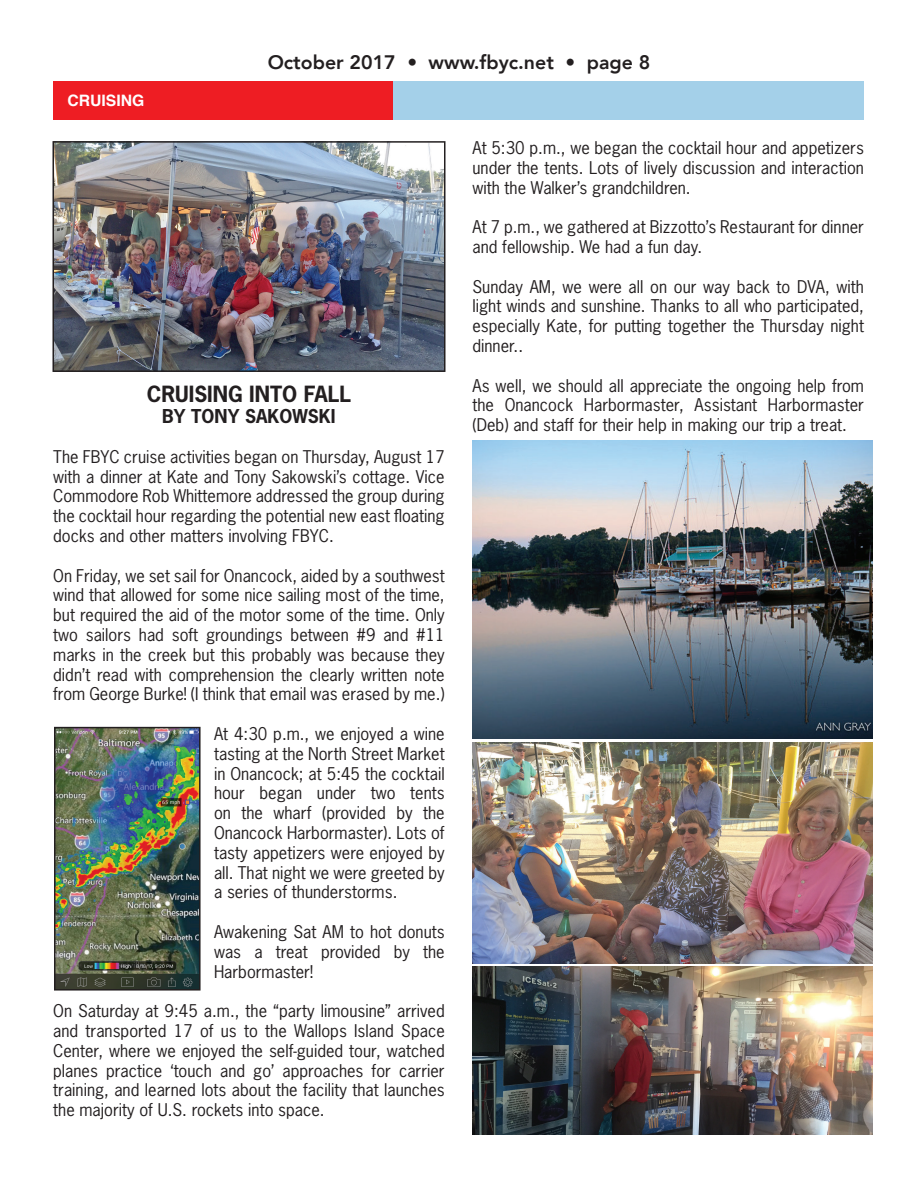
<style>
.page{position:relative;width:918px;height:1188px;background:#fff}
.page>*{position:absolute;margin:0;border:0;box-sizing:border-box;transform-origin:0 0}
.t1{font:700 21px "News Gothic Std";color:#231f20}
.t2{font:800 19.5px "Avenir";color:#231f20}
.t3{font:700 18px "News Gothic Std";color:#231f20}
.t4{font:16.5px/19.8px "News Gothic Std";color:#231f20;text-align:justify}
.t5{font:700 15.75px "Helvetica";color:#fff}
</style>
<div class="page">
<div style="left:54px;top:81px;width:339px;height:39px;background:#ee1d23"></div>
<div style="left:393px;top:81px;width:471px;height:39px;background:#a4d0e9"></div>
<img style="left:57px;top:730px;width:141px;height:258px">
<div style="left:54px;top:727px;width:147px;height:264px;border:2px solid #231f20"></div>
<img style="left:472px;top:440px;width:400px;height:298px">
<img style="left:55px;top:144px;width:388px;height:225px">
<div style="left:52px;top:141px;width:394px;height:231px;border:2px solid #231f20"></div>
<img style="left:472px;top:742px;width:400px;height:221px">
<img style="left:472px;top:967px;width:400px;height:167px">
<p class="t5" style="left:68px;top:88px;width:79px">CRUISING</p>
<p class="t2" style="left:268px;top:47px;width:384px">October 2017 • www.fbyc.net • page 8</p>
<p class="t1" style="left:147px;top:380px;width:206px">CRUISING INTO FALL</p>
<p class="t3" style="left:162px;top:405px;width:175px">BY TONY SAKOWSKI</p>
<p class="t4" style="left:53px;top:447px;width:393px">The FBYC cruise activities began on Thursday, August 17 with a dinner at Kate and Tony Sakowski’s cottage. Vice Commodore Rob Whittemore addressed the group during the cocktail hour regarding the potential new east floating docks and other matters involving FBYC.</p>
<p class="t4" style="left:53px;top:565px;width:393px">On Friday, we set sail for Onancock, aided by a southwest wind that allowed for some nice sailing most of the time, but required the aid of the motor some of the time. Only two sailors had soft groundings between #9 and #11 marks in the creek but this probably was because they didn’t read with comprehension the clearly written note from George Burke! (I think that email was erased by me.)</p>
<p class="t4" style="left:214px;top:724px;width:232px">At 4:30 p.m., we enjoyed a wine tasting at the North Street Market in Onancock; at 5:45 the cocktail hour began under two tents on the wharf (provided by the Onancock Harbormaster). Lots of tasty appetizers were enjoyed by all. That night we were greeted by a series of thunderstorms.</p>
<p class="t4" style="left:214px;top:922px;width:232px">Awakening Sat AM to hot donuts was a treat provided by the Harbormaster!</p>
<p class="t4" style="left:53px;top:1001px;width:393px">On Saturday at 9:45 a.m., the “party limousine” arrived and transported 17 of us to the Wallops Island Space Center, where we enjoyed the self-guided tour, watched planes practice ‘touch and go’ approaches for carrier training, and learned lots about the facility that launches the majority of U.S. rockets into space.</p>
<p class="t4" style="left:472px;top:138px;width:393px">At 5:30 p.m., we began the cocktail hour and appetizers under the tents. Lots of lively discussion and interaction with the Walker’s grandchildren.</p>
<p class="t4" style="left:472px;top:217px;width:393px">At 7 p.m., we gathered at Bizzotto’s Restaurant for dinner and fellowship. We had a fun day.</p>
<p class="t4" style="left:472px;top:276px;width:393px">Sunday AM, we were all on our way back to DVA, with light winds and sunshine. Thanks to all who participated, especially Kate, for putting together the Thursday night dinner..</p>
<p class="t4" style="left:472px;top:375px;width:393px">As well, we should all appreciate the ongoing help from the Onancock Harbormaster, Assistant Harbormaster (Deb) and staff for their help in making our trip a treat.</p>
</div>
